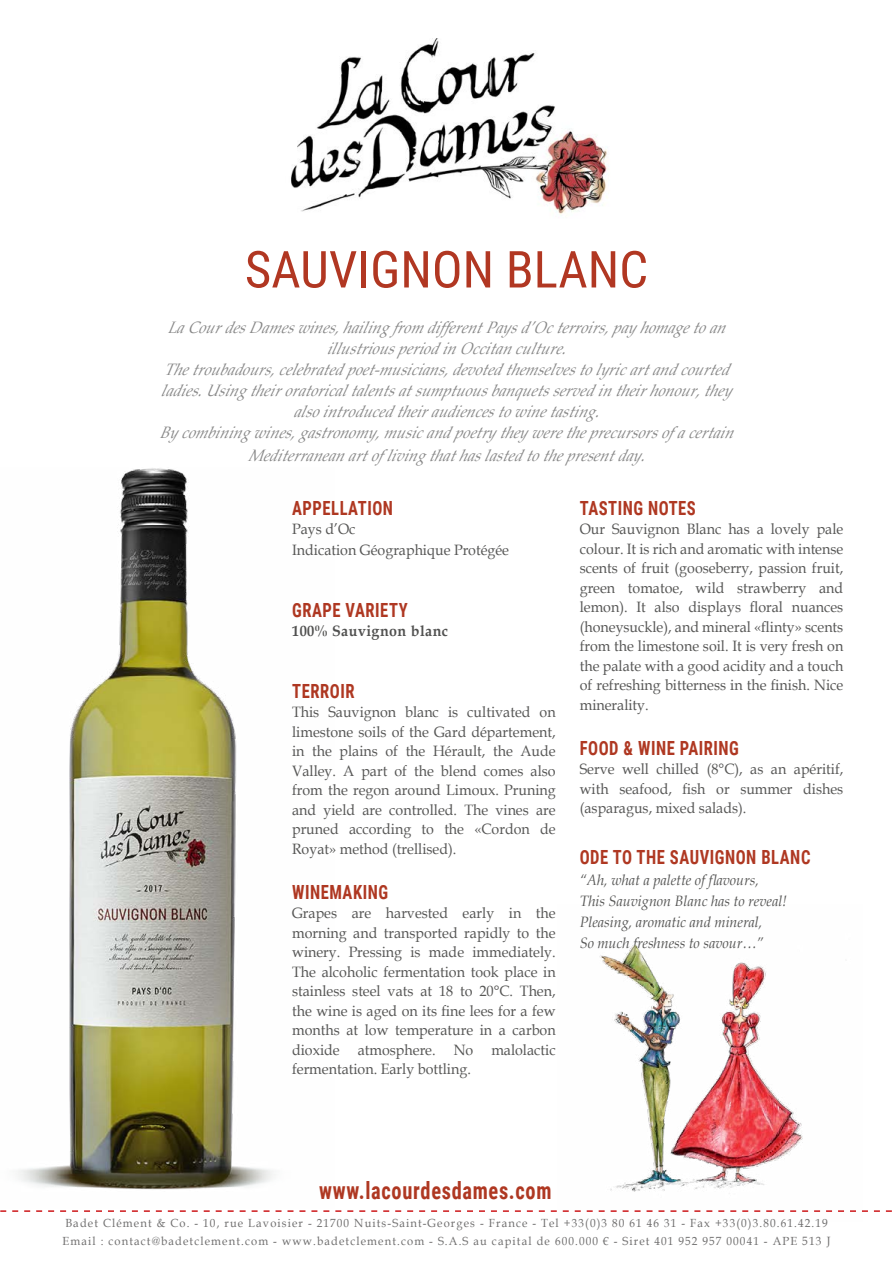
<style>
.page{position:relative;width:893px;height:1263px;background:#fff}
.page>*{position:absolute;margin:0;border:0;box-sizing:border-box;transform-origin:0 0}
.t1{font:51px "Roboto Condensed";color:#b13722}
.t2{font:700 24px "Roboto Condensed";letter-spacing:.035em;color:#af3822;scale:.85 1}
.t3{font:700 19.5px "Roboto Condensed";letter-spacing:.035em;color:#af3822;scale:.85 1}
.t4{font:italic 16.5px/21px "Book Antiqua";letter-spacing:.01em;color:#878787;text-align:center;scale:.95 1}
.t5{font:15px/19.5px "Book Antiqua";color:#575756;text-align:justify;scale:.95 1}
.t6{font:italic 15px/21px "Book Antiqua";color:#575756;scale:.95 1}
.t7{font:700 15px "Book Antiqua";letter-spacing:.035em;color:#515150;scale:.95 1}
.t8{font:11.7px/18px "Book Antiqua";letter-spacing:.1em;color:#706f6f;scale:.95 1}
.s1{font-size:12px}
</style>
<div class="page">
<svg style="left:0;top:1210px;width:892px;height:2px"></svg>
<img style="left:18px;top:468px;width:257px;height:722px">
<img style="left:291px;top:38px;width:317px;height:177px">
<img style="left:557px;top:945px;width:305px;height:267px">
<h1 class="t1" style="left:245px;top:234px;width:405px">SAUVIGNON BLANC</h1>
<p class="t4" style="left:160px;top:316px;width:611px">LaCourdesDameswines,hailing from differentPaysd’Octerroirs,p ay homagetoan illustriousp eriodinOccitanculture.<br>Thetroubadours,celebratedpoet-musicians,devotedthemselvestolyricartandcourted ladies.Using theiroratoricaltalentsatsump tuousbanquetsservedintheirhonour,they alsointroducedtheiraudiencestowinetasting .<br>By combining wines,gastronomy,musicandpoetry they werethep recursorsofacertain</p>
<p class="t4" style="left:248px;top:444px;width:425px">Mediterraneanartofliving thathaslastedtothep resentday .</p>
<h3 class="t3" style="left:292px;top:494px;width:120px">APPELLATION</h3>
<p class="t5" style="left:292px;top:518px;width:230px;line-height:21px">Pays d’Oc<br>Indication Géographique Protégée</p>
<h3 class="t3" style="left:292px;top:596px;width:138px">GRAPE VARIETY</h3>
<p class="t7" style="left:292px;top:621px;width:166px">100% Sauvignon blanc</p>
<h3 class="t3" style="left:292px;top:677px;width:75px">TERROIR</h3>
<p class="t5" style="left:292px;top:702px;width:279px">This Sauvignon blanc is cultivated on limestone soils of the Gard département, in the plains of the Hérault, the Aude Valley. A part of the blend comes also from the regon around Limoux. Pruning and yield are controlled. The vines are pruned according to the «Cordon de Royat» method (trellised).</p>
<h3 class="t3" style="left:292px;top:878px;width:115px">WINEMAKING</h3>
<p class="t5" style="left:292px;top:903px;width:279px">Grapes are harvested early in the morning and transported rapidly to the winery. Pressing is made immediately.<br>The alcoholic fermentation took place in stainless steel vats at 18 to 20°C. Then, the wine is aged on its fine lees for a few months at low temperature in a carbon dioxide atmosphere. No malolactic fermentation. Early bottling.</p>
<h3 class="t3" style="left:580px;top:494px;width:138px">TASTING NOTES</h3>
<p class="t5" style="left:580px;top:519px;width:279px">Our Sauvignon Blanc has a lovely pale colour. It is rich and aromatic with intense scents of fruit (gooseberry, passion fruit, green tomatoe, wild strawberry and lemon). It also displays floral nuances (honeysuckle), and mineral «flinty» scents from the limestone soil. It is very fresh on the palate with a good acidity and a touch of refreshing bitterness in the finish. Nice minerality.</p>
<h3 class="t3" style="left:580px;top:734px;width:189px">FOOD &amp; WINE PAIRING</h3>
<p class="t5" style="left:580px;top:759px;width:279px">Serve well chilled (8°C), as an apéritif, with seafood, fish or summer dishes (asparagus, mixed salads).</p>
<h3 class="t3" style="left:580px;top:844px;width:273px">ODE TO THE SAUVIGNON BLANC</h3>
<p class="t6" style="left:580px;top:869px;width:220px">“Ah, what a palette of flavours,<br>This Sauvignon Blanc has to reveal!<br>Pleasing, aromatic and mineral,<br>So much freshness to savour…”</p>
<h2 class="t2" style="left:319px;top:1174px;width:275px">www.lacourdesdames.com</h2>
<p class="t8" style="left:62px;top:1214px;width:810px">Badet Clément &amp; Co. - 10, rue Lavoisier - 21700 Nuits-Saint-Georges - France - Tel +33(0)3 80 61 46 31 - Fax +33(0)3.80.61.42.19<br>Email : contact@badetclement.com - www.badetclement.com - S.A.S au capital de 600.000 € - Siret 401 952 957 00041 - APE <span class="s1">513 J</span></p>
</div>
